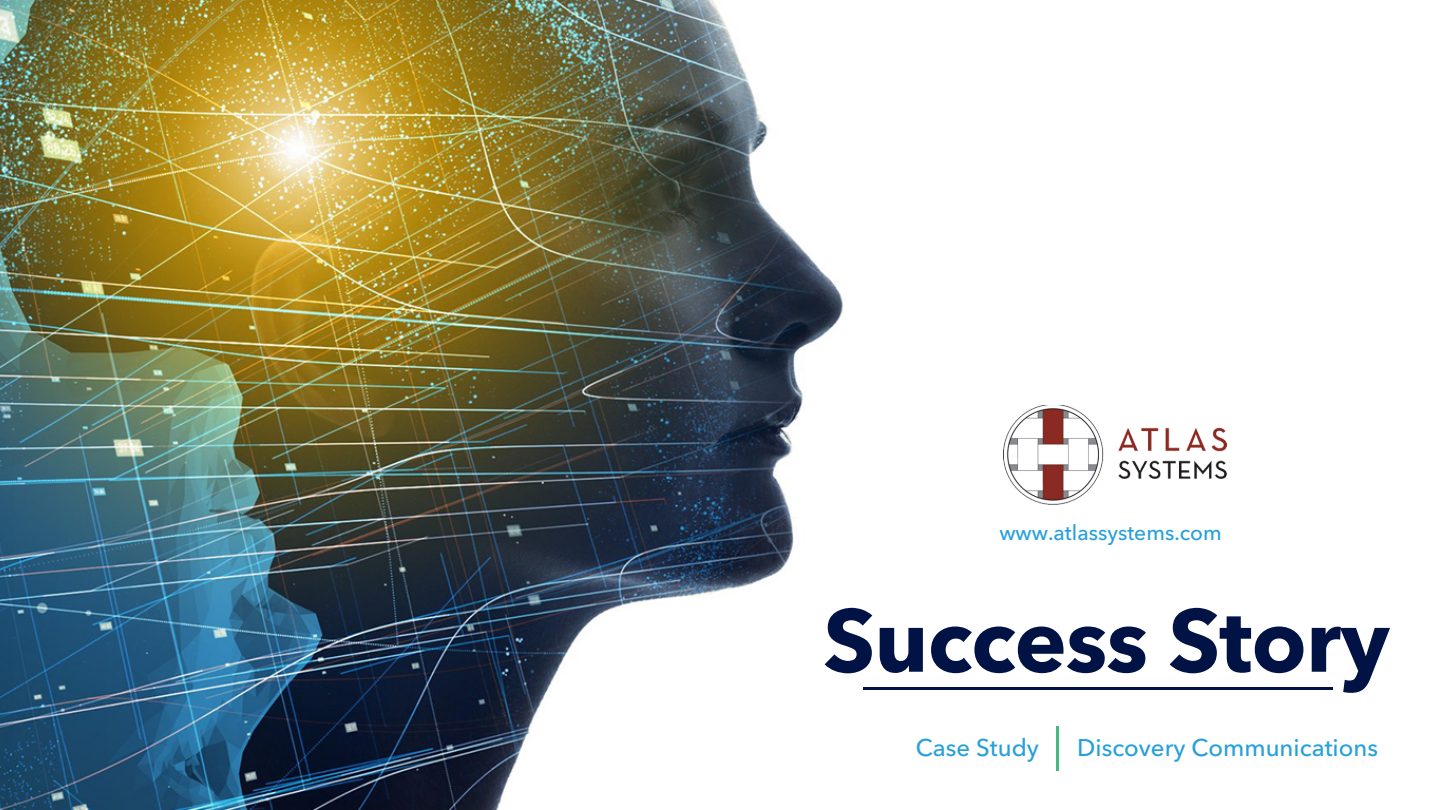
<style>
.page{position:relative;width:1440px;height:810px;background:#fff}
.page>*{position:absolute;margin:0;border:0;box-sizing:border-box;transform-origin:0 0}
.t1{font:700 88px "Avenir Next LT Pro";letter-spacing:-.01em;color:#011345}
.t2{font:500 24px "Avenir Next LT Pro";color:#26a0da}
.t3{font:500 21px "Avenir Next LT Pro";color:#26a0da}
</style>
<div class="page">
<img style="left:0;top:0;width:843px;height:810px">
<hr style="left:1056px;top:726px;width:3px;height:45px;background:#44ba81">
<hr style="left:863px;top:687px;width:469px;height:3px;background:#011345">
<img style="left:1003px;top:405px;width:224px;height:100px">
<p class="t3" style="left:999px;top:519px;width:224px">www.atlassystems.com</p>
<h1 class="t1" style="left:823px;top:584px;width:568px">Success Story</h1>
<p class="t2" style="left:916px;top:732px;width:125px">Case Study</p>
<p class="t2" style="left:1077px;top:732px;width:302px">Discovery Communications</p>
</div>
